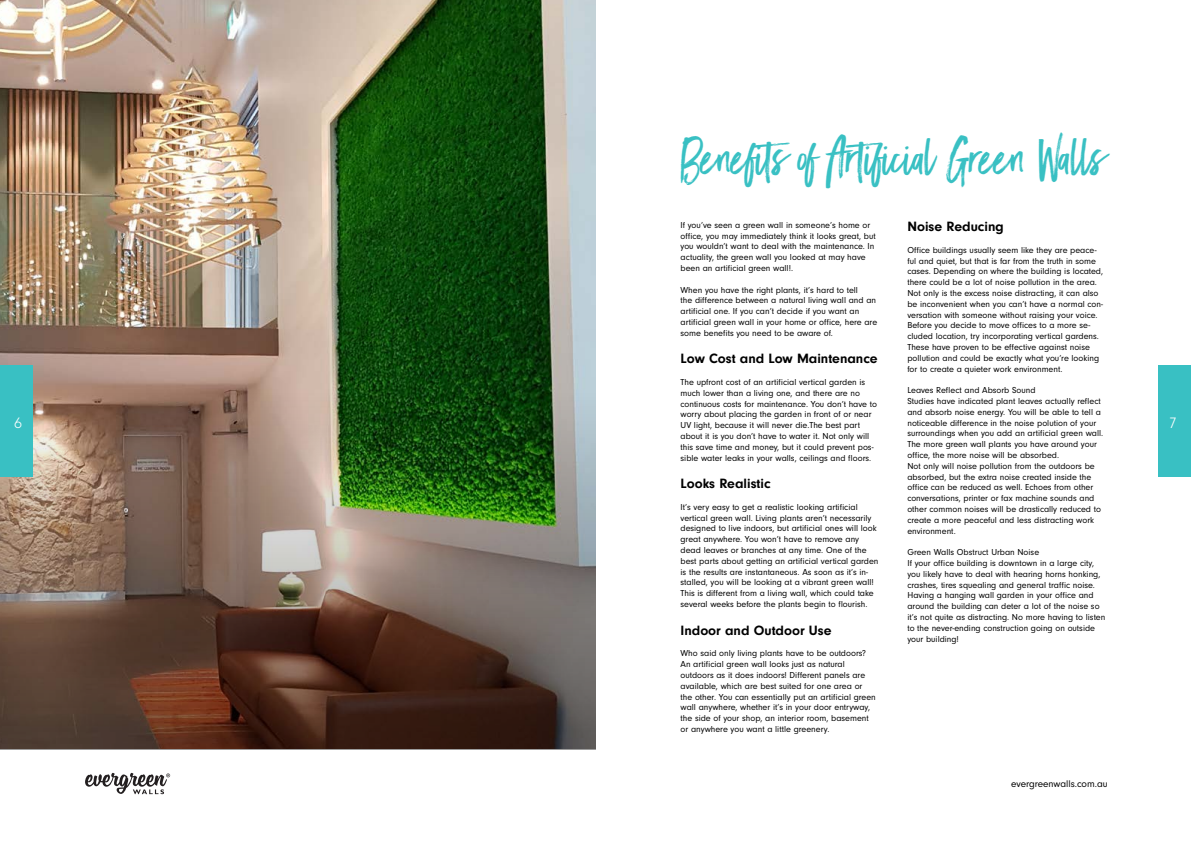
<style>
.page{position:relative;width:1191px;height:842px;background:#fff}
.page>*{position:absolute;margin:0;border:0;box-sizing:border-box;transform-origin:0 0}
.t1{font:45px "Black Diamond";letter-spacing:-.01em;color:#39c0c3}
.t2{font:300 16px "Neuzeit Gro";color:#fff}
.t3{font:700 14px "Neuzeit Gro";color:#000}
.t4{font:10px "Neuzeit Gro";letter-spacing:-.005em;color:#000}
.t5{font:9px/10.8px "Neuzeit Gro";color:#000}
</style>
<div class="page">
<img style="left:0;top:0;width:595px;height:391px">
<img style="left:0;top:391px;width:595px;height:358px">
<div style="left:0;top:365px;width:33px;height:112px;background:#39c0c3"></div>
<svg style="left:85px;top:773px;width:85px;height:21px"></svg>
<div style="left:1158px;top:365px;width:33px;height:112px;background:#39c0c3"></div>
<h2 class="t2" style="left:14px;top:414px;width:9px">6</h2>
<h1 class="t1" style="left:680px;top:129px;width:429px">Benefits of Artificial Green Walls</h1>
<p class="t5" style="left:680px;top:220px;width:197px">If you’ve seen a green wall in someone’s home or office, you may immediately think it looks great, but you wouldn’t want to deal with the maintenance. In actuality, the green wall you looked at may have been an artificial green wall!.</p>
<p class="t5" style="left:680px;top:284px;width:198px">When you have the right plants, it’s hard to tell<br>the difference between a natural living wall and an artificial one. If you can’t decide if you want an artificial green wall in your home or office, here are some benefits you need to be aware of.</p>
<h3 class="t3" style="left:680px;top:351px;width:198px">Low Cost and Low Maintenance</h3>
<p class="t5" style="left:680px;top:377px;width:198px">The upfront cost of an artificial vertical garden is much lower than a living one, and there are no continuous costs for maintenance. You don’t have to worry about placing the garden in front of or near UV light, because it will never die.The best part about it is you don’t have to water it. Not only will this save time and money, but it could prevent pos&shy;sible water leaks in your walls, ceilings and floors.</p>
<h3 class="t3" style="left:680px;top:476px;width:92px">Looks Realistic</h3>
<p class="t5" style="left:680px;top:502px;width:199px">It’s very easy to get a realistic looking artificial vertical green wall. Living plants aren’t necessarily designed to live indoors, but artificial ones will look great anywhere. You won’t have to remove any dead leaves or branches at any time. One of the best parts about getting an artificial vertical garden is the results are instantaneous. As soon as it’s in&shy;stalled, you will be looking at a vibrant green wall!<br>This is different from a living wall, which could take several weeks before the plants begin to flourish.</p>
<h3 class="t3" style="left:680px;top:622px;width:152px">Indoor and Outdoor Use</h3>
<p class="t5" style="left:680px;top:648px;width:197px">Who said only living plants have to be outdoors?<br>An artificial green wall looks just as natural outdoors as it does indoors! Different panels are available, which are best suited for one area or the other. You can essentially put an artificial green wall anywhere, whether it’s in your door entryway, the side of your shop, an interior room, basement or anywhere you want a little greenery.</p>
<h3 class="t3" style="left:907px;top:219px;width:98px">Noise Reducing</h3>
<p class="t5" style="left:907px;top:245px;width:197px">Office buildings usually seem like they are peace&shy;ful and quiet, but that is far from the truth in some cases. Depending on where the building is located, there could be a lot of noise pollution in the area.<br>Not only is the excess noise distracting, it can also be inconvenient when you can’t have a normal con&shy;versation with someone without raising your voice.<br>Before you decide to move offices to a more se&shy;cluded location, try incorporating vertical gardens.<br>These have proven to be effective against noise pollution and could be exactly what you’re looking for to create a quieter work environment.</p>
<p class="t5" style="left:907px;top:385px;width:197px">Leaves Reflect and Absorb Sound<br>Studies have indicated plant leaves actually reflect and absorb noise energy. You will be able to tell a noticeable difference in the noise polution of your surroundings when you add an artificial green wall.<br>The more green wall plants you have around your office, the more noise will be absorbed.<br>Not only will noise pollution from the outdoors be absorbed, but the extra noise created inside the office can be reduced as well. Echoes from other conversations, printer or fax machine sounds and other common noises will be drastically reduced to create a more peaceful and less distracting work environment.</p>
<p class="t5" style="left:907px;top:547px;width:199px">Green Walls Obstruct Urban Noise<br>If your office building is downtown in a large city, you likely have to deal with hearing horns honking, crashes, tires squealing and general traffic noise.<br>Having a hanging wall garden in your office and around the building can deter a lot of the noise so it’s not quite as distracting. No more having to listen to the never-ending construction going on outside your building!</p>
<p class="t4" style="left:1011px;top:778px;width:98px">evergreenwalls.com.au</p>
<h2 class="t2" style="left:1168px;top:414px;width:9px">7</h2>
</div>
